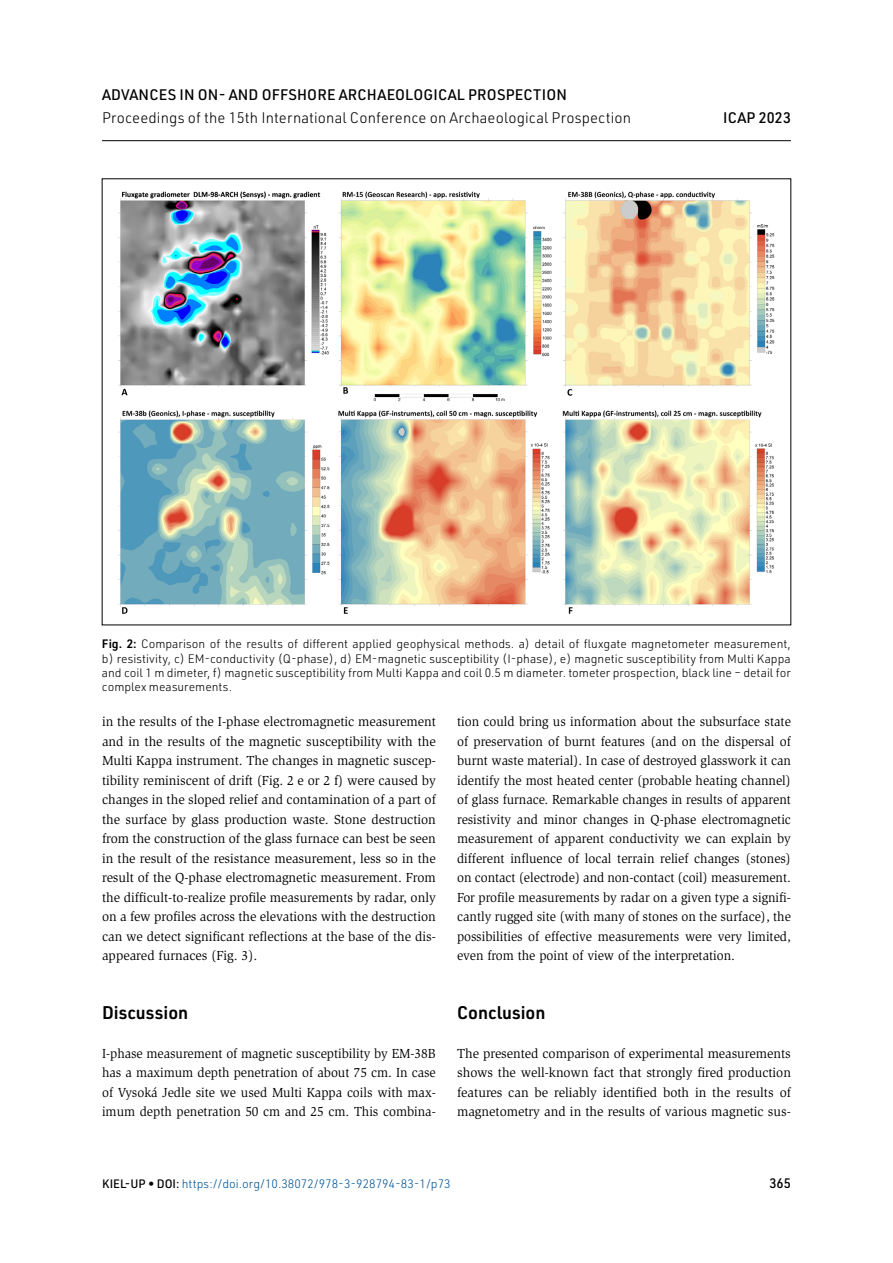
<style>
.page{position:relative;width:893px;height:1263px;background:#fff}
.page>*{position:absolute;margin:0;border:0;box-sizing:border-box;transform-origin:0 0}
.KUP_4__Kapitelübersc{font:600 18px "URWDIN";color:#000}
.t1{font:15px "URWDIN Light 4";letter-spacing:.01em;color:#000}
.t2{font:500 15px "URWDIN";letter-spacing:.01em;color:#000}
.KUP_6__Fließtext{font:13.5px/19.5px "Slimbach Std";color:#000;text-align:justify;scale:.96 1}
.KUP_6__Fließtext-2{font:13.5px/19.5px "Slimbach Std";color:#000;text-align:justify}
.t3{font:500 13.5px "URWDIN";color:#000}
.KUP_7__Bildunterschr{font:300 12px/14.4px "URWDIN";color:#000;text-align:justify}
.t4{font:300 12px "URWDIN";color:#005498}
.s1{font-weight:600}
.s2{font-weight:500;color:#000}
</style>
<div class="page">
<hr style="left:102px;top:140px;width:689px;height:1px;background:#000">
<img style="left:118px;top:191px;width:657px;height:423px">
<p class="t2" style="left:102px;top:85px;width:466px">ADVANCES IN ON- AND OFFSHORE ARCHAEOLOGICAL PROSPECTION</p>
<p class="t1" style="left:102px;top:108px;width:531px">Proceedings of the 15th International Conference on Archaeological Prospection</p>
<p class="t2" style="left:723px;top:108px;width:69px">ICAP 2023</p>
<p class="KUP_7__Bildunterschr" style="left:102px;top:636px;width:690px"><span class="s1">Fig. 2:</span> Comparison of the results of different applied geophysical methods. a) detail of fluxgate magnetometer measurement, b) resistivity, c) EM-conductivity (Q-phase), d) EM-magnetic susceptibility (I-phase), e) magnetic susceptibility from Multi Kappa and coil 1 m dimeter, f) magnetic susceptibility from Multi Kappa and coil 0.5 m diameter. tometer prospection, black line – detail for complex measurements.</p>
<p class="KUP_6__Fließtext-2" style="left:102px;top:712px;width:335px">in the results of the I-phase electromagnetic measurement and in the results of the magnetic susceptibility with the Multi Kappa instrument. The changes in magnetic suscep&shy;tibility reminiscent of drift (Fig. 2 e or 2 f) were caused by changes in the sloped relief and contamination of a part of the surface by glass production waste. Stone destruction from the construction of the glass furnace can best be seen in the result of the resistance measurement, less so in the result of the Q-phase electromagnetic measurement. From the difficult-to-realize profile measurements by radar, only on a few profiles across the elevations with the destruction can we detect significant reflections at the base of the dis&shy;appeared furnaces (Fig. 3).</p>
<p class="KUP_4__Kapitelübersc" style="left:102px;top:1000px;width:88px">Discussion</p>
<p class="KUP_6__Fließtext" style="left:102px;top:1043px;width:349px">I-phase measurement of magnetic susceptibility by EM-38B has a maximum depth penetration of about 75 cm. In case of Vysoká Jedle site we used Multi Kappa coils with max&shy;imum depth penetration 50 cm and 25 cm. This combina-</p>
<p class="KUP_6__Fließtext" style="left:457px;top:712px;width:349px">tion could bring us information about the subsurface state of preservation of burnt features (and on the dispersal of burnt waste material). In case of destroyed glasswork it can identify the most heated center (probable heating channel) of glass furnace. Remarkable changes in results of apparent resistivity and minor changes in Q-phase electromagnetic measurement of apparent conductivity we can explain by different influence of local terrain relief changes (stones) on contact (electrode) and non-contact (coil) measurement.<br>For profile measurements by radar on a given type a signifi&shy;cantly rugged site (with many of stones on the surface), the possibilities of effective measurements were very limited, even from the point of view of the interpretation.</p>
<p class="KUP_4__Kapitelübersc" style="left:457px;top:1000px;width:90px">Conclusion</p>
<p class="KUP_6__Fließtext-2" style="left:457px;top:1043px;width:335px">The presented comparison of experimental measurements shows the well-known fact that strongly fired production features can be reliably identified both in the results of magnetometry and in the results of various magnetic sus-</p>
<p class="t4" style="left:102px;top:1175px;width:350px"><span class="s2">KIEL-UP • DOI:</span> https://doi.org/10.38072/978-3-928794-83-1/p73</p>
<p class="t3" style="left:769px;top:1174px;width:23px">365</p>
</div>
